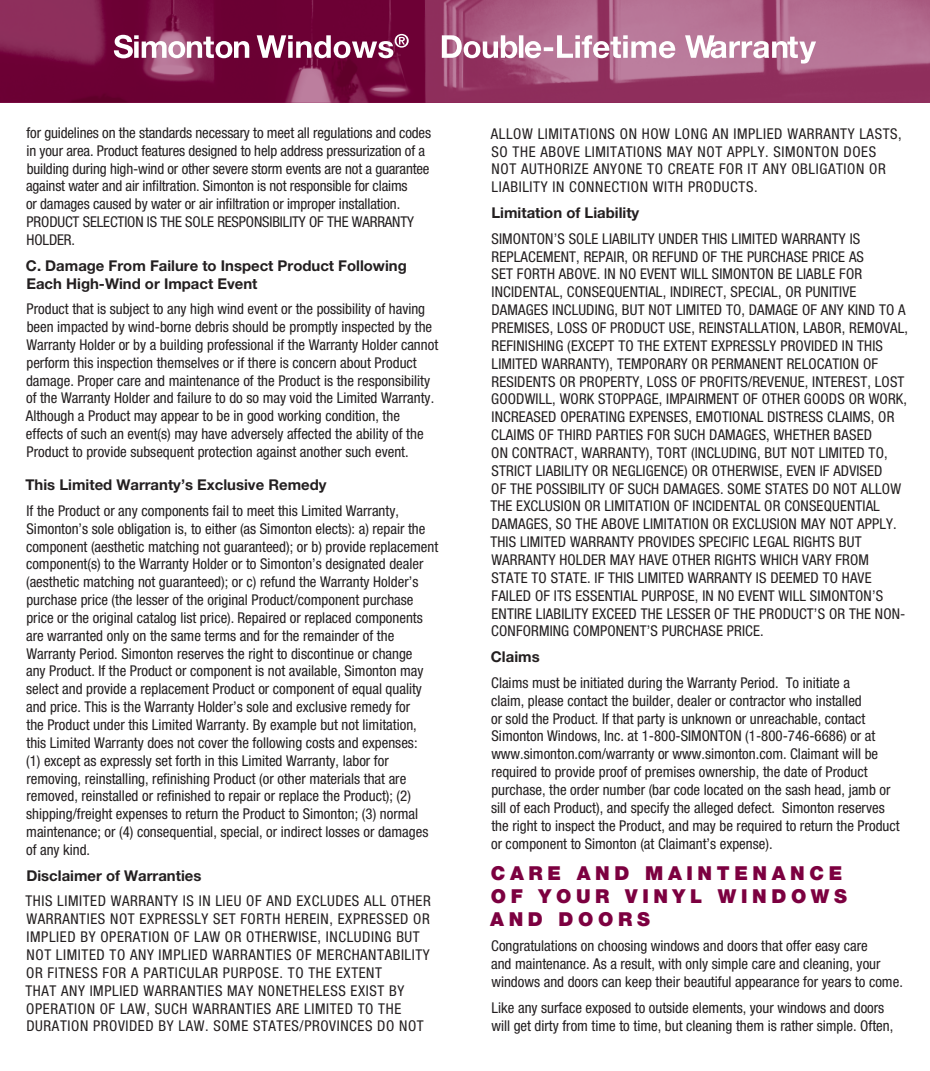
<style>
.page{position:relative;width:930px;height:1071px;background:#fff}
.page>*{position:absolute;margin:0;border:0;box-sizing:border-box;transform-origin:0 0}
.t1{font:900 19.25px/23.1px "Helvetica Neue";letter-spacing:.24em;color:#7c0040}
.t2{font:condensed 14.88px/17.8px "Helvetica Neue";color:#231f20}
.t3{font:condensed 14.88px/17.8px "Helvetica Neue";letter-spacing:.04em;color:#231f20}
.t4{font:700 14.88px/17.8px "Helvetica Neue";color:#231f20}
</style>
<div class="page">
<svg style="left:0;top:0;width:929px;height:102px;background:#8f3460"></svg>
<svg style="left:114px;top:34px;width:701px;height:30px"></svg>
<p class="t2" style="left:26px;top:124px;width:406px">for guidelines on the standards necessary to meet all regulations and codes in your area. Product features designed to help address pressurization of a building during high-wind or other severe storm events are not a guarantee against water and air infiltration. Simonton is not responsible for claims<br>or damages caused by water or air infiltration or improper installation.<br>PRODUCT SELECTION IS THE SOLE RESPONSIBILITY OF THE WARRANTY HOLDER.</p>
<p class="t4" style="left:26px;top:256px;width:382px">C. Damage From Failure to Inspect Product Following<br>Each High-Wind or Impact Event</p>
<p class="t2" style="left:26px;top:300px;width:413px">Product that is subject to any high wind event or the possibility of having been impacted by wind-borne debris should be promptly inspected by the Warranty Holder or by a building professional if the Warranty Holder cannot perform this inspection themselves or if there is concern about Product damage. Proper care and maintenance of the Product is the responsibility of the Warranty Holder and failure to do so may void the Limited Warranty.<br>Although a Product may appear to be in good working condition, the effects of such an event(s) may have adversely affected the ability of the Product to provide subsequent protection against another such event.</p>
<p class="t4" style="left:26px;top:476px;width:302px">This Limited Warranty’s Exclusive Remedy</p>
<p class="t2" style="left:26px;top:502px;width:413px">If the Product or any components fail to meet this Limited Warranty, Simonton’s sole obligation is, to either (as Simonton elects): a) repair the component (aesthetic matching not guaranteed); or b) provide replacement component(s) to the Warranty Holder or to Simonton’s designated dealer (aesthetic matching not guaranteed); or c) refund the Warranty Holder’s purchase price (the lesser of the original Product/component purchase price or the original catalog list price). Repaired or replaced components are warranted only on the same terms and for the remainder of the Warranty Period. Simonton reserves the right to discontinue or change<br>any Product. If the Product or component is not available, Simonton may select and provide a replacement Product or component of equal quality and price. This is the Warranty Holder’s sole and exclusive remedy for<br>the Product under this Limited Warranty. By example but not limitation, this Limited Warranty does not cover the following costs and expenses:<br>(1) except as expressly set forth in this Limited Warranty, labor for removing, reinstalling, refinishing Product (or other materials that are removed, reinstalled or refinished to repair or replace the Product); (2) shipping/freight expenses to return the Product to Simonton; (3) normal maintenance; or (4) consequential, special, or indirect losses or damages of any kind.</p>
<p class="t4" style="left:26px;top:866px;width:176px">Disclaimer of Warranties</p>
<p class="t3" style="left:25px;top:892px;width:407px">THIS LIMITED WARRANTY IS IN LIEU OF AND EXCLUDES ALL OTHER WARRANTIES NOT EXPRESSLY SET FORTH HEREIN, EXPRESSED OR IMPLIED BY OPERATION OF LAW OR OTHERWISE, INCLUDING BUT NOT LIMITED TO ANY IMPLIED WARRANTIES OF MERCHANTABILITY OR FITNESS FOR A PARTICULAR PURPOSE. TO THE EXTENT<br>THAT ANY IMPLIED WARRANTIES MAY NONETHELESS EXIST BY OPERATION OF LAW, SUCH WARRANTIES ARE LIMITED TO THE DURATION PROVIDED BY LAW. SOME STATES/PROVINCES DO NOT</p>
<p class="t3" style="left:490px;top:124px;width:412px">ALLOW LIMITATIONS ON HOW LONG AN IMPLIED WARRANTY LASTS, SO THE ABOVE LIMITATIONS MAY NOT APPLY. SIMONTON DOES NOT AUTHORIZE ANYONE TO CREATE FOR IT ANY OBLIGATION OR LIABILITY IN CONNECTION WITH PRODUCTS.</p>
<p class="t4" style="left:491px;top:203px;width:149px">Limitation of Liability</p>
<p class="t2" style="left:490px;top:229px;width:419px">SIMONTON’S SOLE LIABILITY UNDER THIS LIMITED WARRANTY IS REPLACEMENT, REPAIR, OR REFUND OF THE PURCHASE PRICE AS<br>SET FORTH ABOVE. IN NO EVENT WILL SIMONTON BE LIABLE FOR INCIDENTAL, CONSEQUENTIAL, INDIRECT, SPECIAL, OR PUNITIVE DAMAGES INCLUDING, BUT NOT LIMITED TO, DAMAGE OF ANY KIND TO A PREMISES, LOSS OF PRODUCT USE, REINSTALLATION, LABOR, REMOVAL, REFINISHING (EXCEPT TO THE EXTENT EXPRESSLY PROVIDED IN THIS LIMITED WARRANTY), TEMPORARY OR PERMANENT RELOCATION OF RESIDENTS OR PROPERTY, LOSS OF PROFITS/REVENUE, INTEREST, LOST GOODWILL, WORK STOPPAGE, IMPAIRMENT OF OTHER GOODS OR WORK, INCREASED OPERATING EXPENSES, EMOTIONAL DISTRESS CLAIMS, OR CLAIMS OF THIRD PARTIES FOR SUCH DAMAGES, WHETHER BASED<br>ON CONTRACT, WARRANTY), TORT (INCLUDING, BUT NOT LIMITED TO, STRICT LIABILITY OR NEGLIGENCE) OR OTHERWISE, EVEN IF ADVISED<br>OF THE POSSIBILITY OF SUCH DAMAGES. SOME STATES DO NOT ALLOW THE EXCLUSION OR LIMITATION OF INCIDENTAL OR CONSEQUENTIAL DAMAGES, SO THE ABOVE LIMITATION OR EXCLUSION MAY NOT APPLY.<br>THIS LIMITED WARRANTY PROVIDES SPECIFIC LEGAL RIGHTS BUT WARRANTY HOLDER MAY HAVE OTHER RIGHTS WHICH VARY FROM<br>STATE TO STATE. IF THIS LIMITED WARRANTY IS DEEMED TO HAVE FAILED OF ITS ESSENTIAL PURPOSE, IN NO EVENT WILL SIMONTON’S ENTIRE LIABILITY EXCEED THE LESSER OF THE PRODUCT’S OR THE NON-CONFORMING COMPONENT’S PURCHASE PRICE.</p>
<p class="t4" style="left:491px;top:648px;width:50px">Claims</p>
<p class="t2" style="left:491px;top:674px;width:410px">Claims must be initiated during the Warranty Period. To initiate a<br>claim, please contact the builder, dealer or contractor who installed<br>or sold the Product. If that party is unknown or unreachable, contact Simonton Windows, Inc. at 1-800-SIMONTON (1-800-746-6686) or at www.simonton.com/warranty or www.simonton.com. Claimant will be required to provide proof of premises ownership, the date of Product purchase, the order number (bar code located on the sash head, jamb or sill of each Product), and specify the alleged defect. Simonton reserves the right to inspect the Product, and may be required to return the Product or component to Simonton (at Claimant’s expense).</p>
<p class="t1" style="left:490px;top:861px;width:358px">CARE AND M AINTENANCE<br>OF YOUR VINYL WINDOWS<br>AND DOORS</p>
<p class="t2" style="left:491px;top:937px;width:413px">Congratulations on choosing windows and doors that offer easy care<br>and maintenance. As a result, with only simple care and cleaning, your windows and doors can keep their beautiful appearance for years to come.</p>
<p class="t2" style="left:491px;top:999px;width:403px">Like any surface exposed to outside elements, your windows and doors will get dirty from time to time, but cleaning them is rather simple. Often,</p>
</div>
